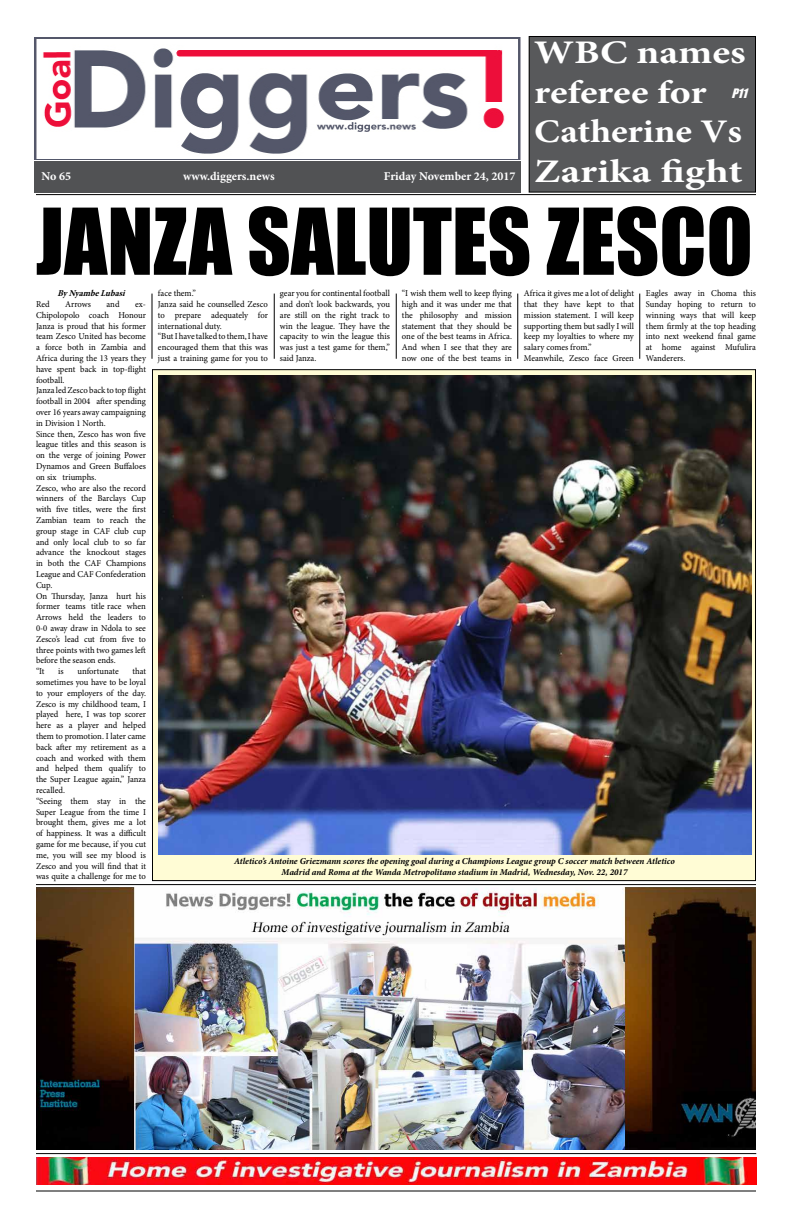
<style>
.page{position:relative;width:792px;height:1224px;background:#fff}
.page>*{position:absolute;margin:0;border:0;box-sizing:border-box;transform-origin:0 0}
.t1{font:85px "Impact";color:#000}
.t2{font:700 33px/39.6px "Minion Pro";color:#fff;scale:1.23 1}
.t3{font:700 12px "Minion Pro";color:#fff}
.t4{font:italic 12px "Impact";color:#fff}
.t5{font:9px/10.8px "Minion Pro";color:#000;scale:.96 1}
.t6{font:italic 700 9px/10.8px "Minion Pro";letter-spacing:-.005em;color:#000;text-align:center}
.t7{font:italic 700 9px "Minion Pro";color:#000;scale:.96 1}
</style>
<div class="page">
<div style="left:152px;top:370px;width:604px;height:511px;background:#fffcd5"></div>
<div style="left:529px;top:36px;width:227px;height:156px;background:#58595b"></div>
<div style="left:529px;top:36px;width:227px;height:157px;border:1px solid #000"></div>
<hr style="left:36px;top:194px;width:720px;height:1px;background:#000">
<img style="left:36px;top:887px;width:720px;height:262px">
<hr style="left:36px;top:884px;width:720px;height:1px;background:#000">
<hr style="left:36px;top:1190px;width:720px;height:2px;background:#000">
<img style="left:36px;top:1157px;width:720px;height:28px">
<hr style="left:36px;top:1153px;width:720px;height:1px;background:#000">
<div style="left:34px;top:161px;width:486px;height:32px;background:#515254"></div>
<img style="left:34px;top:37px;width:487px;height:123px">
<hr style="left:152px;top:294px;width:1px;height:65px;background:#000">
<hr style="left:274px;top:294px;width:1px;height:65px;background:#000">
<hr style="left:396px;top:294px;width:1px;height:65px;background:#000">
<hr style="left:518px;top:294px;width:1px;height:65px;background:#000">
<hr style="left:640px;top:294px;width:1px;height:65px;background:#000">
<img style="left:158px;top:376px;width:593px;height:479px">
<h3 class="t3" style="left:42px;top:167px;width:31px">No 65</h3>
<h3 class="t3" style="left:183px;top:167px;width:93px">www.diggers.news</h3>
<h3 class="t3" style="left:384px;top:167px;width:133px">Friday November 24, 2017</h3>
<h2 class="t2" style="left:534px;top:33px;width:173px">WBC names referee for<br>Catherine Vs<br>Zarika fight</h2>
<h3 class="t4" style="left:732px;top:84px;width:21px">P11</h3>
<h1 class="t1" style="left:36px;top:176px;width:718px">JANZA SALUTES ZESCO</h1>
<p class="t7" style="left:57px;top:287px;width:75px">ByNyambeLubasi</p>
<p class="t5" style="left:36px;top:299px;width:16px">Red</p>
<p class="t5" style="left:65px;top:299px;width:28px">Arrows</p>
<p class="t5" style="left:107px;top:299px;width:15px">and</p>
<p class="t5" style="left:158px;top:288px;width:116px">face them.”<br>Janza said he counselled Zesco to prepare adequately for international duty.<br>“But I have talked to them, I have encouraged them that this was just a training game for you to</p>
<p class="t5" style="left:280px;top:288px;width:116px;text-align:justify">gear you for continental football and don’t look backwards, you are still on the right track to win the league. They have the capacity to win the league this was just a test game for them,” said Janza.</p>
<p class="t5" style="left:402px;top:288px;width:116px;text-align:justify">“I wish them well to keep flying high and it was under me that the philosophy and mission statement that they should be one of the best teams in Africa.<br>And when I see that they are now one of the best teams in</p>
<p class="t5" style="left:524px;top:288px;width:116px">Africa it gives me a lot of delight that they have kept to that mission statement. I will keep supporting them but sadly I will keep my loyalties to where my salary comes from.”<br>Meanwhile, Zesco face Green</p>
<p class="t5" style="left:646px;top:288px;width:116px;text-align:justify">Eagles away in Choma this Sunday hoping to return to winning ways that will keep them firmly at the top heading into next weekend final game at home against Mufulira Wanderers.</p>
<p class="t5" style="left:36px;top:299px;width:116px;text-indent:99px">ex-<br>Chipolopolo coach Honour<br>Janza is proud that his former team Zesco United has become a force both in Zambia and<br>Africa during the 13 years they have spent back in top-flight football.<br>Janza led Zesco back to top flight football in 2004 after spending over 16 years away campaigning in Division 1 North.<br>Since then, Zesco has won five league titles and this season is on the verge of joining Power<br>Dynamos and Green Buffaloes on six triumphs.<br>Zesco, who are also the record winners of the Barclays Cup with five titles, were the first<br>Zambian team to reach the group stage in CAF club cup and only local club to so far advance the knockout stages in both the CAF Champions<br>League and CAF Confederation<br>Cup.<br>On Thursday, Janza hurt his former teams title race when<br>Arrows held the leaders to<br>0-0 away draw in Ndola to see<br>Zesco’s lead cut from five to three points with two games left before the season ends.<br>“It</p>
<p class="t5" style="left:36px;top:666px;width:116px;text-indent:96px">that sometimes you have to be loyal to your employers of the day.<br>Zesco is my childhood team, I played here, I was top scorer here as a player and helped them to promotion. I later came back after my retirement as a coach and worked with them and helped them qualify to the Super League again,” Janza recalled.<br>“Seeing them stay in the<br>Super League from the time I brought them, gives me a lot of happiness. It was a difficult game for me because, if you cut me, you will see my blood is<br>Zesco and you will find that it was quite a challenge for me to</p>
<p class="t5" style="left:58px;top:666px;width:7px">is</p>
<p class="t5" style="left:77px;top:666px;width:44px">unfortunate</p>
<p class="t6" style="left:234px;top:856px;width:442px">Atletico’s Antoine Griezmann scores the opening goal during a Champions League group C soccer match between Atletico<br>Madrid and Roma at the Wanda Metropolitano stadium in Madrid, Wednesday, Nov. 22, 2017</p>
</div>
